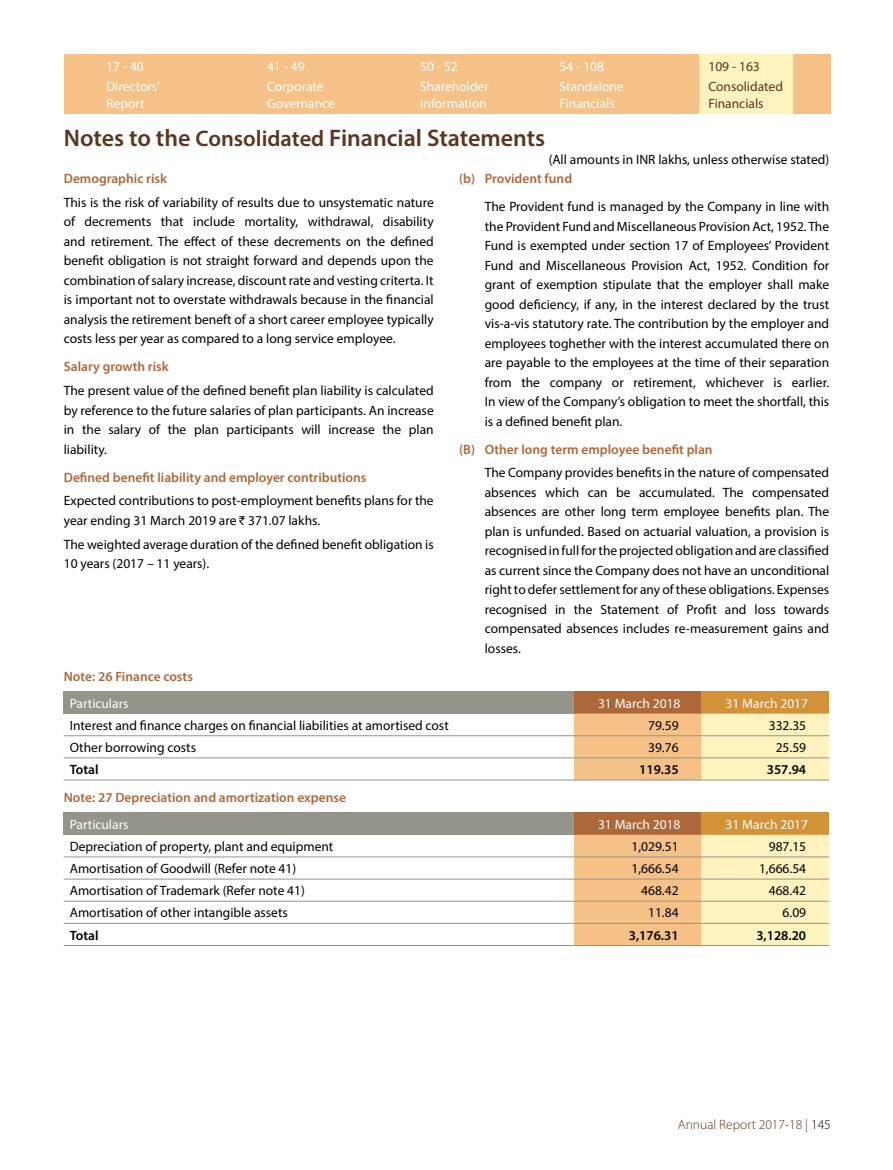
<style>
.page{position:relative;width:893px;height:1170px;background:#fff}
.page>*{position:absolute;margin:0;border:0;box-sizing:border-box;transform-origin:0 0}
.t1{font:600 24px "Myriad Pro";color:#5b351e}
.t2{font:13.5px/19.5px "Myriad Pro";color:#000;text-align:justify}
.t3{font:600 13.5px "Myriad Pro";color:#ae6739}
.t4{font:13.5px/20.7px "Myriad Pro";color:#fff}
.t5{font:600 13.5px "Myriad Pro";color:#000}
.t6{font:13.5px/20.7px "Myriad Pro";color:#5b351e}
.t7{font:300 13.5px "Myriad Pro";color:#5b361e}
.s1{font-size:22.5px}
.s2{font-family:"Rupee Foradian";font-size:12px}
.s3{color:#000}
</style>
<div class="page">
<div style="left:65px;top:54px;width:766px;height:60px;background:#f6c186"></div>
<div style="left:700px;top:54px;width:93px;height:60px;background:#fef3bf"></div>
<div style="left:64px;top:691px;width:510px;height:22px;background:#94948b"></div>
<div style="left:574px;top:691px;width:128px;height:22px;background:#ae6739"></div>
<div style="left:702px;top:691px;width:127px;height:22px;background:#d39138"></div>
<svg style="left:574px;top:713px;width:255px;height:66px;background:#f8d8a1"></svg>
<hr style="left:64px;top:735px;width:510px;height:1px;background:#94948b">
<hr style="left:574px;top:735px;width:128px;height:1px;background:#94948b">
<hr style="left:702px;top:735px;width:127px;height:1px;background:#94948b">
<hr style="left:64px;top:757px;width:510px;height:1px;background:#94948b">
<hr style="left:574px;top:757px;width:128px;height:1px;background:#94948b">
<hr style="left:702px;top:757px;width:127px;height:1px;background:#94948b">
<hr style="left:64px;top:779px;width:510px;height:1px;background:#94948b">
<hr style="left:574px;top:779px;width:128px;height:1px;background:#94948b">
<hr style="left:702px;top:779px;width:127px;height:1px;background:#94948b">
<div style="left:64px;top:812px;width:510px;height:22px;background:#94948b"></div>
<div style="left:574px;top:812px;width:128px;height:22px;background:#ae6739"></div>
<div style="left:702px;top:812px;width:127px;height:22px;background:#d39138"></div>
<svg style="left:574px;top:834px;width:255px;height:111px;background:#f6d7a0"></svg>
<hr style="left:64px;top:856px;width:510px;height:1px;background:#94948b">
<hr style="left:574px;top:856px;width:128px;height:1px;background:#94948b">
<hr style="left:702px;top:856px;width:127px;height:1px;background:#94948b">
<hr style="left:64px;top:878px;width:510px;height:1px;background:#94948b">
<hr style="left:574px;top:878px;width:128px;height:1px;background:#94948b">
<hr style="left:702px;top:878px;width:127px;height:1px;background:#94948b">
<hr style="left:64px;top:900px;width:510px;height:1px;background:#94948b">
<hr style="left:574px;top:900px;width:128px;height:1px;background:#94948b">
<hr style="left:702px;top:900px;width:127px;height:1px;background:#94948b">
<hr style="left:64px;top:922px;width:510px;height:1px;background:#94948b">
<hr style="left:574px;top:922px;width:128px;height:1px;background:#94948b">
<hr style="left:702px;top:922px;width:127px;height:1px;background:#94948b">
<hr style="left:64px;top:945px;width:510px;height:1px;background:#94948b">
<hr style="left:574px;top:945px;width:128px;height:1px;background:#94948b">
<hr style="left:702px;top:945px;width:127px;height:1px;background:#94948b">
<p class="t4" style="left:106px;top:56px;width:55px">17 - 40<br>Directors’</p>
<p class="t4" style="left:106px;top:93px;width:40px">Report</p>
<p class="t4" style="left:267px;top:56px;width:58px">41 - 49<br>Corporate</p>
<p class="t4" style="left:267px;top:93px;width:69px">Governance</p>
<p class="t4" style="left:420px;top:56px;width:70px">50 - 52<br>Shareholder</p>
<p class="t4" style="left:420px;top:93px;width:68px">Information</p>
<h1 class="t1" style="left:64px;top:122px;width:483px">Notes to the <span class="s1">Consolidated</span> Financial Statements</h1>
<p class="t4" style="left:560px;top:56px;width:66px">54 - 108<br>Standalone</p>
<p class="t4" style="left:560px;top:93px;width:57px">Financials</p>
<p class="t6" style="left:708px;top:56px;width:76px">109 - 163<br>Consolidated</p>
<p class="t6" style="left:708px;top:93px;width:57px">Financials</p>
<p class="t3" style="left:64px;top:170px;width:105px">Demographic risk</p>
<p class="t2" style="left:64px;top:192px;width:371px">This is the risk of variability of results due to unsystematic nature of decrements that include mortality, withdrawal, disability and retirement. The effect of these decrements on the defined benefit obligation is not straight forward and depends upon the combination of salary increase, discount rate and vesting criterta. It is important not to overstate withdrawals because in the financial analysis the retirement beneft of a short career employee typically costs less per year as compared to a long service employee.</p>
<p class="t3" style="left:64px;top:358px;width:106px">Salary growth risk</p>
<p class="t2" style="left:64px;top:380px;width:371px">The present value of the defined benefit plan liability is calculated by reference to the future salaries of plan participants. An increase in the salary of the plan participants will increase the plan liability.</p>
<p class="t3" style="left:64px;top:468px;width:304px">Defined benefit liability and employer contributions</p>
<p class="t2" style="left:64px;top:491px;width:371px">Expected contributions to post-employment benefits plans for the year ending 31 March 2019 are <span class="s2">`</span> 371.07 lakhs.</p>
<p class="t2" style="left:64px;top:534px;width:371px">The weighted average duration of the defined benefit obligation is<br>10 years (2017 – 11 years).</p>
<p class="t2" style="left:549px;top:150px;width:282px">(All amounts in INR lakhs, unless otherwise stated)</p>
<p class="t3" style="left:459px;top:170px;width:114px">(b) Provident fund</p>
<p class="t2" style="left:485px;top:196px;width:346px">The Provident fund is managed by the Company in line with the Provident Fund and Miscellaneous Provision Act, 1952. The Fund is exempted under section 17 of Employees’ Provident Fund and Miscellaneous Provision Act, 1952. Condition for grant of exemption stipulate that the employer shall make good deficiency, if any, in the interest declared by the trust vis-a-vis statutory rate. The contribution by the employer and employees toghether with the interest accumulated there on are payable to the employees at the time of their separation from the company or retirement, whichever is earlier.<br>In view of the Company’s obligation to meet the shortfall, this is a defined benefit plan.</p>
<p class="t3" style="left:459px;top:440px;width:255px">(B) Other long term employee benefit plan</p>
<p class="t2" style="left:485px;top:463px;width:346px">The Company provides benefits in the nature of compensated absences which can be accumulated. The compensated absences are other long term employee benefits plan. The plan is unfunded. Based on actuarial valuation, a provision is recognised in full for the projected obligation and are classified as current since the Company does not have an unconditional right to defer settlement for any of these obligations. Expenses recognised in the Statement of Profit and loss towards compensated absences includes re-measurement gains and losses.</p>
<p class="t3" style="left:64px;top:668px;width:131px">Note: 26 Finance costs</p>
<p class="t4" style="left:70px;top:692px;width:60px">Particulars</p>
<p class="t4" style="left:598px;top:692px;width:84px">31 March 2018</p>
<p class="t4" style="left:726px;top:692px;width:84px">31 March 2017</p>
<p class="t2" style="left:70px;top:715px;width:380px">Interest and finance charges on financial liabilities at amortised cost</p>
<p class="t2" style="left:648px;top:715px;width:32px">79.59</p>
<p class="t2" style="left:769px;top:715px;width:39px">332.35</p>
<p class="t2" style="left:70px;top:737px;width:128px">Other borrowing costs</p>
<p class="t2" style="left:648px;top:737px;width:32px">39.76</p>
<p class="t2" style="left:776px;top:737px;width:32px">25.59</p>
<p class="t5" style="left:70px;top:760px;width:30px">Total</p>
<p class="t5" style="left:639px;top:760px;width:41px">119.35</p>
<p class="t5" style="left:767px;top:760px;width:41px">357.94</p>
<p class="t3" style="left:64px;top:789px;width:284px">Note: 27 Depreciation and amortization expense</p>
<p class="t4" style="left:70px;top:813px;width:60px">Particulars</p>
<p class="t4" style="left:598px;top:813px;width:84px">31 March 2018</p>
<p class="t4" style="left:726px;top:813px;width:84px">31 March 2017</p>
<p class="t2" style="left:70px;top:836px;width:265px">Depreciation of property, plant and equipment</p>
<p class="t2" style="left:631px;top:836px;width:49px">1,029.51</p>
<p class="t2" style="left:769px;top:836px;width:39px">987.15</p>
<p class="t2" style="left:70px;top:858px;width:228px">Amortisation of Goodwill (Refer note 41)</p>
<p class="t2" style="left:631px;top:858px;width:49px">1,666.54</p>
<p class="t2" style="left:759px;top:858px;width:49px">1,666.54</p>
<p class="t2" style="left:70px;top:880px;width:237px">Amortisation of Trademark (Refer note 41)</p>
<p class="t2" style="left:641px;top:880px;width:39px">468.42</p>
<p class="t2" style="left:769px;top:880px;width:39px">468.42</p>
<p class="t2" style="left:70px;top:902px;width:220px">Amortisation of other intangible assets</p>
<p class="t2" style="left:648px;top:902px;width:32px">11.84</p>
<p class="t2" style="left:783px;top:902px;width:25px">6.09</p>
<p class="t5" style="left:70px;top:926px;width:30px">Total</p>
<p class="t5" style="left:629px;top:926px;width:51px">3,176.31</p>
<p class="t5" style="left:756px;top:926px;width:51px">3,128.20</p>
<p class="t7" style="left:678px;top:1117px;width:155px">Annual Report 2017-18 | <span class="s3">145</span></p>
</div>
